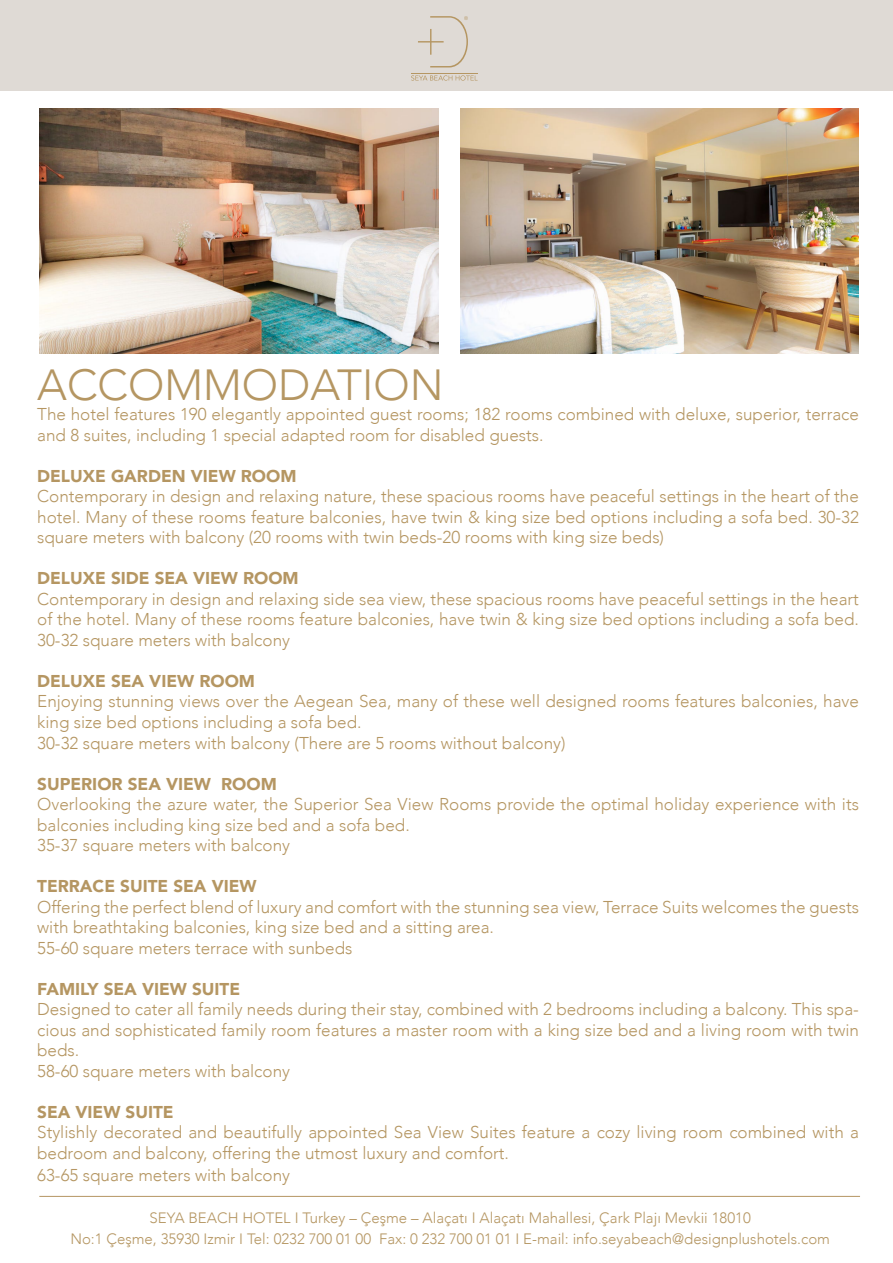
<style>
.page{position:relative;width:893px;height:1263px;background:#fff}
.page>*{position:absolute;margin:0;border:0;box-sizing:border-box;transform-origin:0 0}
.t1{font:300 43.5px "Avenir";color:#b59662}
.t2{font:300 17.1px/20.5px "Avenir";color:#b59662}
.t3{font:900 17.1px "Avenir";color:#b59662}
.t4{font:300 15px/21.6px "Avenir";color:#b59662;text-align:center}
</style>
<div class="page">
<div style="left:0;top:0;width:893px;height:90px;background:#dfdad5"></div>
<svg style="left:411px;top:75px;width:67px;height:6px"></svg>
<hr style="left:411px;top:73px;width:67px;height:1px;background:#b59662">
<svg style="left:418px;top:16px;width:50px;height:51px"></svg>
<img style="left:39px;top:108px;width:399px;height:245px">
<img style="left:460px;top:108px;width:399px;height:245px">
<hr style="left:39px;top:1196px;width:821px;height:1px;background:#b59662">
<h1 class="t1" style="left:37px;top:359px;width:408px">ACCOMMODATION</h1>
<p class="t2" style="left:37px;top:404px;width:823px">The hotel features 190 elegantly appointed guest rooms; 182 rooms combined with deluxe, superior, terrace and 8 suites, including 1 special adapted room for disabled guests.</p>
<p class="t3" style="left:37px;top:461px;width:261px">DELUXE GARDEN VIEW ROOM</p>
<p class="t2" style="left:37px;top:486px;width:823px;text-align:justify">Contemporary in design and relaxing nature, these spacious rooms have peaceful settings in the heart of the hotel. Many of these rooms feature balconies, have twin &amp; king size bed options including a sofa bed. 30-32 square meters with balcony (20 rooms with twin beds-20 rooms with king size beds)</p>
<p class="t3" style="left:37px;top:564px;width:263px">DELUXE SIDE SEA VIEW ROOM</p>
<p class="t2" style="left:37px;top:589px;width:823px;text-align:justify">Contemporary in design and relaxing side sea view, these spacious rooms have peaceful settings in the heart of the hotel. Many of these rooms feature balconies, have twin &amp; king size bed options including a sofa bed.<br>30-32 square meters with balcony</p>
<p class="t3" style="left:37px;top:666px;width:219px">DELUXE SEA VIEW ROOM</p>
<p class="t2" style="left:37px;top:691px;width:823px">Enjoying stunning views over the Aegean Sea, many of these well designed rooms features balconies, have king size bed options including a sofa bed.<br>30-32 square meters with balcony (There are 5 rooms without balcony)</p>
<p class="t3" style="left:37px;top:769px;width:241px">SUPERIOR SEA VIEW ROOM</p>
<p class="t2" style="left:37px;top:794px;width:823px">Overlooking the azure water, the Superior Sea View Rooms provide the optimal holiday experience with its balconies including king size bed and a sofa bed.<br>35-37 square meters with balcony</p>
<p class="t3" style="left:37px;top:871px;width:221px">TERRACE SUITE SEA VIEW</p>
<p class="t2" style="left:37px;top:896px;width:823px">Offering the perfect blend of luxury and comfort with the stunning sea view, Terrace Suits welcomes the guests with breathtaking balconies, king size bed and a sitting area.<br>55-60 square meters terrace with sunbeds</p>
<p class="t3" style="left:37px;top:974px;width:204px">FAMILY SEA VIEW SUITE</p>
<p class="t2" style="left:37px;top:999px;width:823px">Designed to cater all family needs during their stay, combined with 2 bedrooms including a balcony. This spa&shy;cious and sophisticated family room features a master room with a king size bed and a living room with twin beds.<br>58-60 square meters with balcony</p>
<p class="t3" style="left:37px;top:1097px;width:138px">SEA VIEW SUITE</p>
<p class="t2" style="left:37px;top:1122px;width:823px;line-height:21px">Stylishly decorated and beautifully appointed Sea View Suites feature a cozy living room combined with a bedroom and balcony, offering the utmost luxury and comfort.<br>63-65 square meters with balcony</p>
<p class="t4" style="left:70px;top:1207px;width:761px">SEYA BEACH HOTEL I Turkey – Çeşme – Alaçatı I Alaçatı Mahallesi, Çark Plajı Mevkii 18010<br>No:1 Çeşme, 35930 Izmir I Tel: 0232 700 01 00 Fax: 0 232 700 01 01 I E-mail: info.seyabeach@designplushotels.com</p>
</div>
